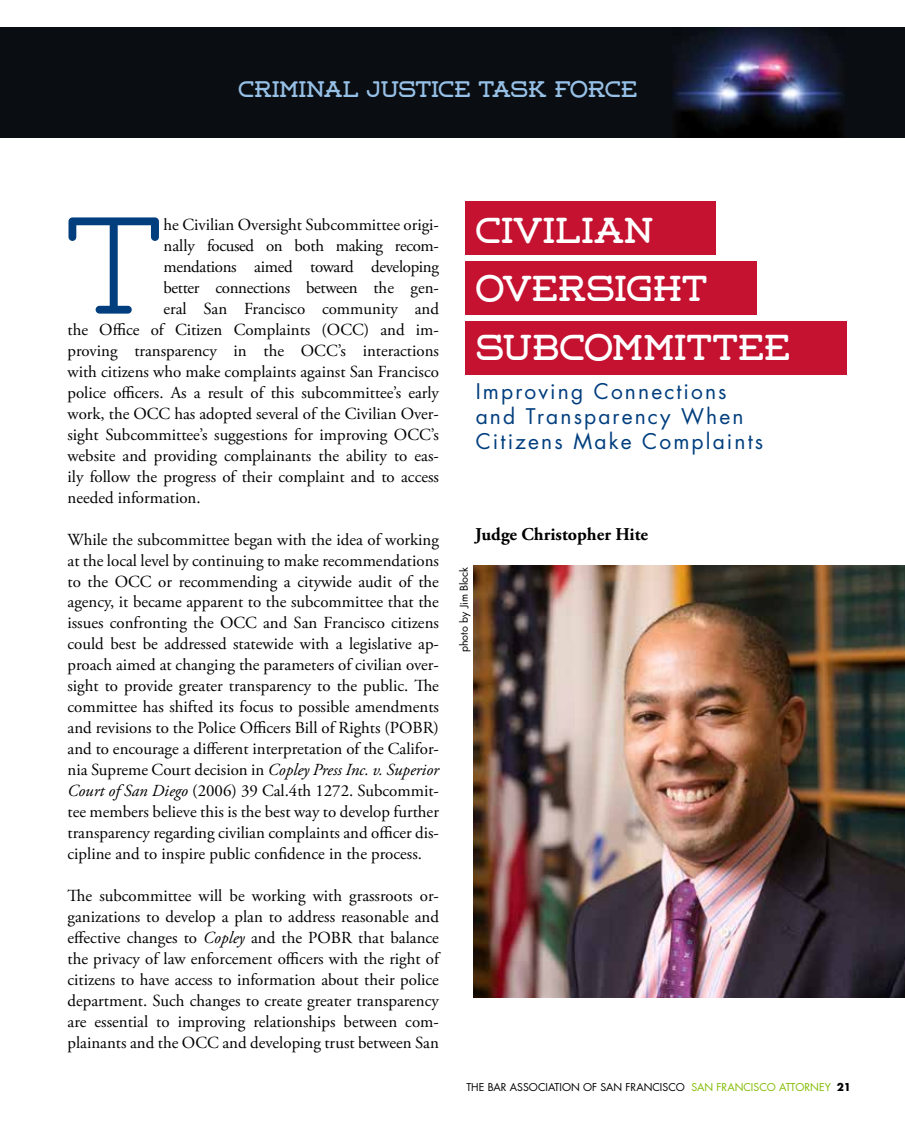
<style>
.page{position:relative;width:905px;height:1134px;background:#fff}
.page>*{position:absolute;margin:0;border:0;box-sizing:border-box;transform-origin:0 0}
.t1{font:137.4px "Weston Light Free";color:#003e7e}
.t2{font:36px/58.5px "Weston Free";color:#fff}
.t3{font:22.5px "Weston Free";color:#96c0e6}
.t4{font:21px/25.2px "Futura";letter-spacing:.1em;color:#003e7e}
.t5{font:700 18px "Adobe Garamond Pro";color:#000}
.t6{font:16.8px/21px "Adobe Garamond Pro";color:#000;text-align:justify}
.t7{font:16.8px "Adobe Garamond Pro";letter-spacing:-.02em;color:#000}
.t8{font:10.5px "Futura Std";color:#000}
.s1{font-style:italic}
.s2{font-family:"Futura"}
.s3{color:#82bc00}
.s4{font-weight:700}
</style>
<div class="page">
<div style="left:465px;top:321px;width:381px;height:54px;background:#c41230"></div>
<img style="left:0;top:27px;width:904px;height:110px">
<img style="left:473px;top:566px;width:431px;height:432px">
<div style="left:465px;top:201px;width:251px;height:54px;background:#c41230"></div>
<div style="left:465px;top:261px;width:291px;height:54px;background:#c41230"></div>
<h3 class="t3" style="left:238px;top:76px;width:400px">CRIMINAL JUSTICE TASK FORCE</h3>
<h1 class="t1" style="left:68px;top:187px;width:95px">T</h1>
<p class="t6" style="left:163px;top:214px;width:277px">he Civilian Oversight Subcommittee origi-</p>
<p class="t7" style="left:163px;top:235px;width:277px">nally focused on both making recom-</p>
<p class="t7" style="left:163px;top:256px;width:277px">mendations aimed toward developing</p>
<p class="t7" style="left:163px;top:277px;width:277px">better connections between the gen-</p>
<p class="t6" style="left:163px;top:298px;width:277px">eral San Francisco community and</p>
<p class="t6" style="left:67px;top:319px;width:373px">the Office of Citizen Complaints (OCC) and im-</p>
<p class="t6" style="left:67px;top:340px;width:373px">proving transparency in the OCC’s interactions</p>
<p class="t6" style="left:67px;top:361px;width:373px">with citizens who make complaints against San Francisco</p>
<p class="t6" style="left:67px;top:382px;width:373px">police officers. As a result of this subcommittee’s early</p>
<p class="t6" style="left:67px;top:403px;width:373px">work, the OCC has adopted several of the Civilian Over-</p>
<p class="t6" style="left:67px;top:424px;width:373px">sight Subcommittee’s suggestions for improving OCC’s</p>
<p class="t6" style="left:67px;top:445px;width:373px">website and providing complainants the ability to eas-</p>
<p class="t6" style="left:67px;top:466px;width:373px">ily follow the progress of their complaint and to access</p>
<p class="t6" style="left:67px;top:487px;width:135px">needed information.</p>
<p class="t6" style="left:67px;top:529px;width:373px">While the subcommittee began with the idea of working at the local level by continuing to make recommendations to the OCC or recommending a citywide audit of the agency, it became apparent to the subcommittee that the issues confronting the OCC and San Francisco citizens could best be addressed statewide with a legislative ap&shy;proach aimed at changing the parameters of civilian over&shy;sight to provide greater transparency to the public. The committee has shifted its focus to possible amendments and revisions to the Police Officers Bill of Rights (POBR) and to encourage a different interpretation of the Califor&shy;nia Supreme Court decision in <span class="s1">Copley Press Inc. v. Superior Court of San Diego</span> (2006) 39 Cal.4th 1272. Subcommit&shy;tee members believe this is the best way to develop further transparency regarding civilian complaints and officer dis&shy;cipline and to inspire public confidence in the process.</p>
<p class="t6" style="left:67px;top:886px;width:373px">The subcommittee will be working with grassroots or&shy;ganizations to develop a plan to address reasonable and effective changes to <span class="s1">Copley</span> and the POBR that balance the privacy of law enforcement officers with the right of citizens to have access to information about their police department. Such changes to create greater transparency are essential to improving relationships between com&shy;plainants and the OCC and developing trust between San</p>
<h2 class="t2" style="left:476px;top:201px;width:316px">CIVILIAN<br>OVERSIGHT<br>SUBCOMMITTEE</h2>
<p class="t4" style="left:476px;top:378px;width:289px">Improving Connections and Transparency When<br>Citizens Make Complaints</p>
<p class="t5" style="left:475px;top:524px;width:174px">Judge Christopher Hite</p>
<p class="t8" style="left:457px;top:652px;width:87px;rotate:-90deg">photo by Jim Block</p>
<p class="t8" style="left:466px;top:1080px;width:386px"><span class="s2">T</span>HE BAR ASSOCIATION OF SAN FRANCISCO <span class="s3">SAN FRANCISCO ATTORNEY</span> <span class="s4">21</span></p>
</div>
